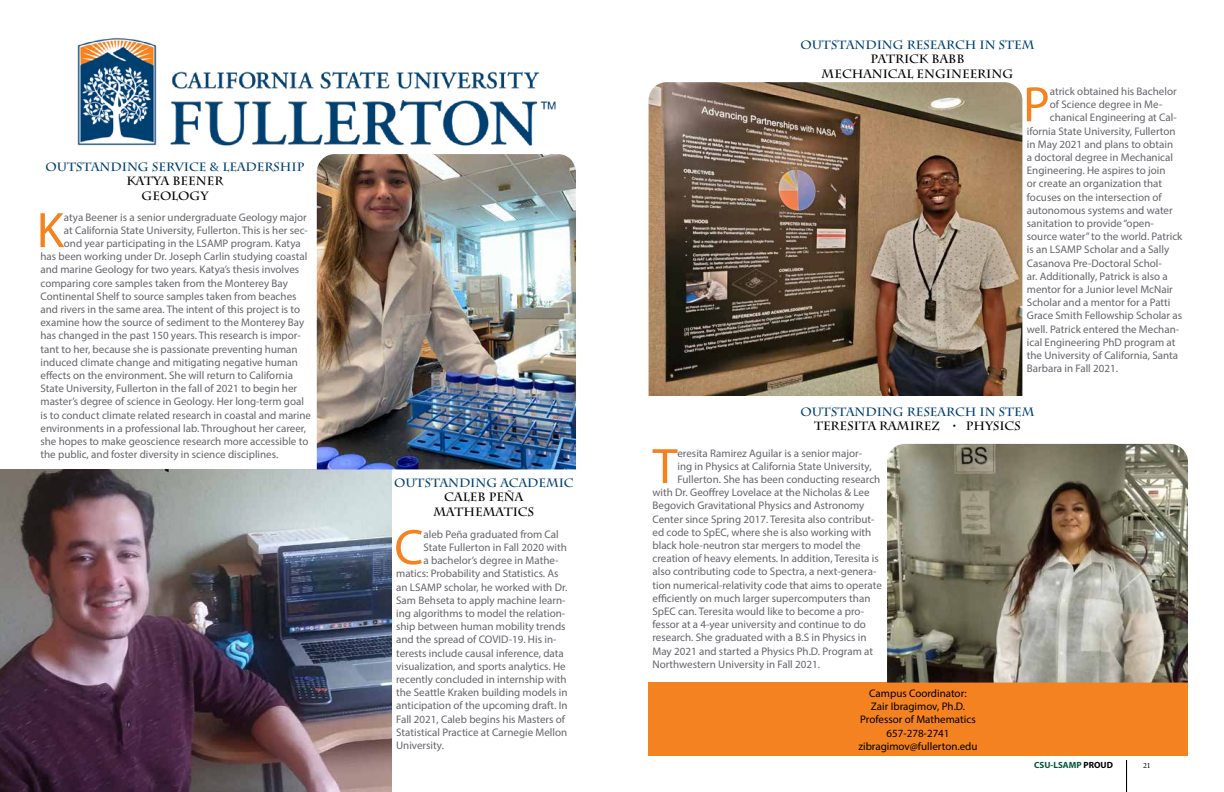
<style>
.page{position:relative;width:1224px;height:792px;background:#fff}
.page>*{position:absolute;margin:0;border:0;box-sizing:border-box;transform-origin:0 0}
.t1{font:50.2px "Myriad Pro";color:#f58220}
.t2{font:700 12px "Charlemagne Std";color:#004071}
.t3{font:700 12px/14.4px "Charlemagne Std";color:#000;text-align:center}
.t4{font:11px "Myriad Pro";color:#65646b}
.t5{font:11px/13.2px "Myriad Pro";color:#000;text-align:center}
.t6{font:700 9px "Myriad Pro";color:#00583d}
.t7{font:8px "Minion Pro";color:#000}
.s1{color:#000}
</style>
<div class="page">
<hr style="left:1126px;top:760px;width:1px;height:32px;background:#000">
<img style="left:77px;top:38px;width:479px;height:108px">
<img style="left:0;top:469px;width:392px;height:323px">
<img style="left:649px;top:82px;width:373px;height:314px">
<div style="left:648px;top:683px;width:540px;height:73px;background:#f58220"></div>
<img style="left:887px;top:444px;width:301px;height:239px">
<img style="left:317px;top:154px;width:259px;height:315px">
<p class="t2" style="left:46px;top:160px;width:260px">OUTSTANDING SERVICE &amp; LEADERSHIP</p>
<p class="t3" style="left:127px;top:174px;width:98px">KATYA BEENER<br>GEOLOGY</p>
<h1 class="t1" style="left:37px;top:199px;width:29px">K</h1>
<p class="t4" style="left:64px;top:210px;width:244px">atya Beener is a senior undergraduate Geology major</p>
<p class="t4" style="left:64px;top:223px;width:246px">at California State University, Fullerton. This is her sec-</p>
<p class="t4" style="left:64px;top:237px;width:238px">ond year participating in the LSAMP program. Katya</p>
<p class="t4" style="left:41px;top:250px;width:268px">has been working under Dr. Joseph Carlin studying coastal</p>
<p class="t4" style="left:41px;top:263px;width:260px">and marine Geology for two years. Katya’s thesis involves</p>
<p class="t4" style="left:41px;top:276px;width:249px">comparing core samples taken from the Monterey Bay</p>
<p class="t4" style="left:41px;top:289px;width:258px">Continental Shelf to source samples taken from beaches</p>
<p class="t4" style="left:41px;top:303px;width:261px">and rivers in the same area. The intent of this project is to</p>
<p class="t4" style="left:41px;top:316px;width:265px">examine how the source of sediment to the Monterey Bay</p>
<p class="t4" style="left:41px;top:329px;width:262px">has changed in the past 150 years. This research is impor-</p>
<p class="t4" style="left:41px;top:342px;width:259px">tant to her, because she is passionate preventing human</p>
<p class="t4" style="left:41px;top:355px;width:259px">induced climate change and mitigating negative human</p>
<p class="t4" style="left:41px;top:369px;width:254px">effects on the environment. She will return to California</p>
<p class="t4" style="left:41px;top:382px;width:258px">State University, Fullerton in the fall of 2021 to begin her</p>
<p class="t4" style="left:41px;top:395px;width:265px">master’s degree of science in Geology. Her long-term goal</p>
<p class="t4" style="left:41px;top:408px;width:272px">is to conduct climate related research in coastal and marine</p>
<p class="t4" style="left:41px;top:421px;width:267px">environments in a professional lab. Throughout her career,</p>
<p class="t4" style="left:41px;top:435px;width:269px">she hopes to make geoscience research more accessible to</p>
<p class="t4" style="left:41px;top:448px;width:239px">the public, and foster diversity in science disciplines.</p>
<p class="t2" style="left:394px;top:476px;width:181px">OUTSTANDING ACADEMIC</p>
<p class="t3" style="left:434px;top:490px;width:102px">CALEB PEÑA<br>MATHEMATICS</p>
<h1 class="t1" style="left:394px;top:516px;width:31px">C</h1>
<p class="t4" style="left:423px;top:527px;width:137px">aleb Peña graduated from Cal</p>
<p class="t4" style="left:423px;top:540px;width:145px">State Fullerton in Fall 2020 with</p>
<p class="t4" style="left:423px;top:554px;width:137px">a bachelor’s degree in Mathe-</p>
<p class="t4" style="left:396px;top:567px;width:164px">matics: Probability and Statistics. As</p>
<p class="t4" style="left:396px;top:580px;width:173px">an LSAMP scholar, he worked with Dr.</p>
<p class="t4" style="left:396px;top:593px;width:171px">Sam Behseta to apply machine learn-</p>
<p class="t4" style="left:396px;top:606px;width:171px">ing algorithms to model the relation-</p>
<p class="t4" style="left:396px;top:620px;width:171px">ship between human mobility trends</p>
<p class="t4" style="left:396px;top:633px;width:162px">and the spread of COVID-19. His in-</p>
<p class="t4" style="left:396px;top:646px;width:169px">terests include causal inference, data</p>
<p class="t4" style="left:396px;top:659px;width:171px">visualization, and sports analytics. He</p>
<p class="t4" style="left:396px;top:672px;width:172px">recently concluded in internship with</p>
<p class="t4" style="left:396px;top:686px;width:173px">the Seattle Kraken building models in</p>
<p class="t4" style="left:396px;top:699px;width:173px">anticipation of the upcoming draft. In</p>
<p class="t4" style="left:396px;top:712px;width:170px">Fall 2021, Caleb begins his Masters of</p>
<p class="t4" style="left:396px;top:725px;width:173px">Statistical Practice at Carnegie Mellon</p>
<p class="t4" style="left:396px;top:738px;width:49px">University.</p>
<p class="t2" style="left:800px;top:38px;width:236px">OUTSTANDING RESEARCH IN STEM</p>
<p class="t3" style="left:822px;top:52px;width:193px">PATRICK BABB<br>MECHANICAL ENGINEERING</p>
<h1 class="t1" style="left:1023px;top:74px;width:28px">P</h1>
<p class="t4" style="left:1050px;top:84px;width:128px">atrick obtained his Bachelor</p>
<p class="t4" style="left:1050px;top:98px;width:114px">of Science degree in Me-</p>
<p class="t4" style="left:1050px;top:111px;width:129px">chanical Engineering at Cal-</p>
<p class="t4" style="left:1027px;top:124px;width:150px">ifornia State University, Fullerton</p>
<p class="t4" style="left:1027px;top:137px;width:148px">in May 2021 and plans to obtain</p>
<p class="t4" style="left:1027px;top:150px;width:148px">a doctoral degree in Mechanical</p>
<p class="t4" style="left:1027px;top:164px;width:140px">Engineering. He aspires to join</p>
<p class="t4" style="left:1027px;top:177px;width:137px">or create an organization that</p>
<p class="t4" style="left:1027px;top:190px;width:136px">focuses on the intersection of</p>
<p class="t4" style="left:1027px;top:203px;width:147px">autonomous systems and water</p>
<p class="t4" style="left:1027px;top:216px;width:129px">sanitation to provide “open-</p>
<p class="t4" style="left:1027px;top:230px;width:157px">source water” to the world. Patrick</p>
<p class="t4" style="left:1027px;top:243px;width:144px">is an LSAMP Scholar and a Sally</p>
<p class="t4" style="left:1027px;top:256px;width:136px">Casanova Pre-Doctoral Schol-</p>
<p class="t4" style="left:1027px;top:269px;width:143px">ar. Additionally, Patrick is also a</p>
<p class="t4" style="left:1027px;top:282px;width:148px">mentor for a Junior level McNair</p>
<p class="t4" style="left:1027px;top:296px;width:145px">Scholar and a mentor for a Patti</p>
<p class="t4" style="left:1027px;top:309px;width:157px">Grace Smith Fellowship Scholar as</p>
<p class="t4" style="left:1027px;top:322px;width:154px">well. Patrick entered the Mechan-</p>
<p class="t4" style="left:1027px;top:335px;width:150px">ical Engineering PhD program at</p>
<p class="t4" style="left:1027px;top:348px;width:153px">the University of California, Santa</p>
<p class="t4" style="left:1027px;top:362px;width:93px">Barbara in Fall 2021.</p>
<p class="t2" style="left:800px;top:405px;width:236px">OUTSTANDING RESEARCH IN STEM</p>
<p class="t3" style="left:814px;top:419px;width:208px">TERESITA RAMIREZ • PHYSICS</p>
<h1 class="t1" style="left:653px;top:435px;width:26px">T</h1>
<p class="t4" style="left:677px;top:446px;width:186px">eresita Ramirez Aguilar is a senior major-</p>
<p class="t4" style="left:677px;top:459px;width:196px">ing in Physics at California State University,</p>
<p class="t4" style="left:677px;top:473px;width:204px">Fullerton. She has been conducting research</p>
<p class="t4" style="left:652px;top:486px;width:219px">with Dr. Geoffrey Lovelace at the Nicholas &amp; Lee</p>
<p class="t4" style="left:652px;top:499px;width:213px">Begovich Gravitational Physics and Astronomy</p>
<p class="t4" style="left:652px;top:512px;width:223px">Center since Spring 2017. Teresita also contribut-</p>
<p class="t4" style="left:652px;top:525px;width:220px">ed code to SpEC, where she is also working with</p>
<p class="t4" style="left:652px;top:539px;width:210px">black hole-neutron star mergers to model the</p>
<p class="t4" style="left:652px;top:552px;width:228px">creation of heavy elements. In addition, Teresita is</p>
<p class="t4" style="left:652px;top:565px;width:225px">also contributing code to Spectra, a next-genera-</p>
<p class="t4" style="left:652px;top:578px;width:231px">tion numerical-relativity code that aims to operate</p>
<p class="t4" style="left:652px;top:591px;width:219px">efficiently on much larger supercomputers than</p>
<p class="t4" style="left:652px;top:605px;width:213px">SpEC can. Teresita would like to become a pro-</p>
<p class="t4" style="left:652px;top:618px;width:215px">fessor at a 4-year university and continue to do</p>
<p class="t4" style="left:652px;top:631px;width:216px">research. She graduated with a B.S in Physics in</p>
<p class="t4" style="left:652px;top:644px;width:222px">May 2021 and started a Physics Ph.D. Program at</p>
<p class="t4" style="left:652px;top:657px;width:169px">Northwestern University in Fall 2021.</p>
<p class="t5" style="left:858px;top:687px;width:121px">Campus Coordinator:<br>Zair Ibragimov, Ph.D.<br>Professor of Mathematics<br>657-278-2741 zibragimov@fullerton.edu</p>
<p class="t6" style="left:1034px;top:759px;width:80px">CSU-LSAMP <span class="s1">PROUD</span></p>
<p class="t7" style="left:1143px;top:760px;width:9px">21</p>
</div>
